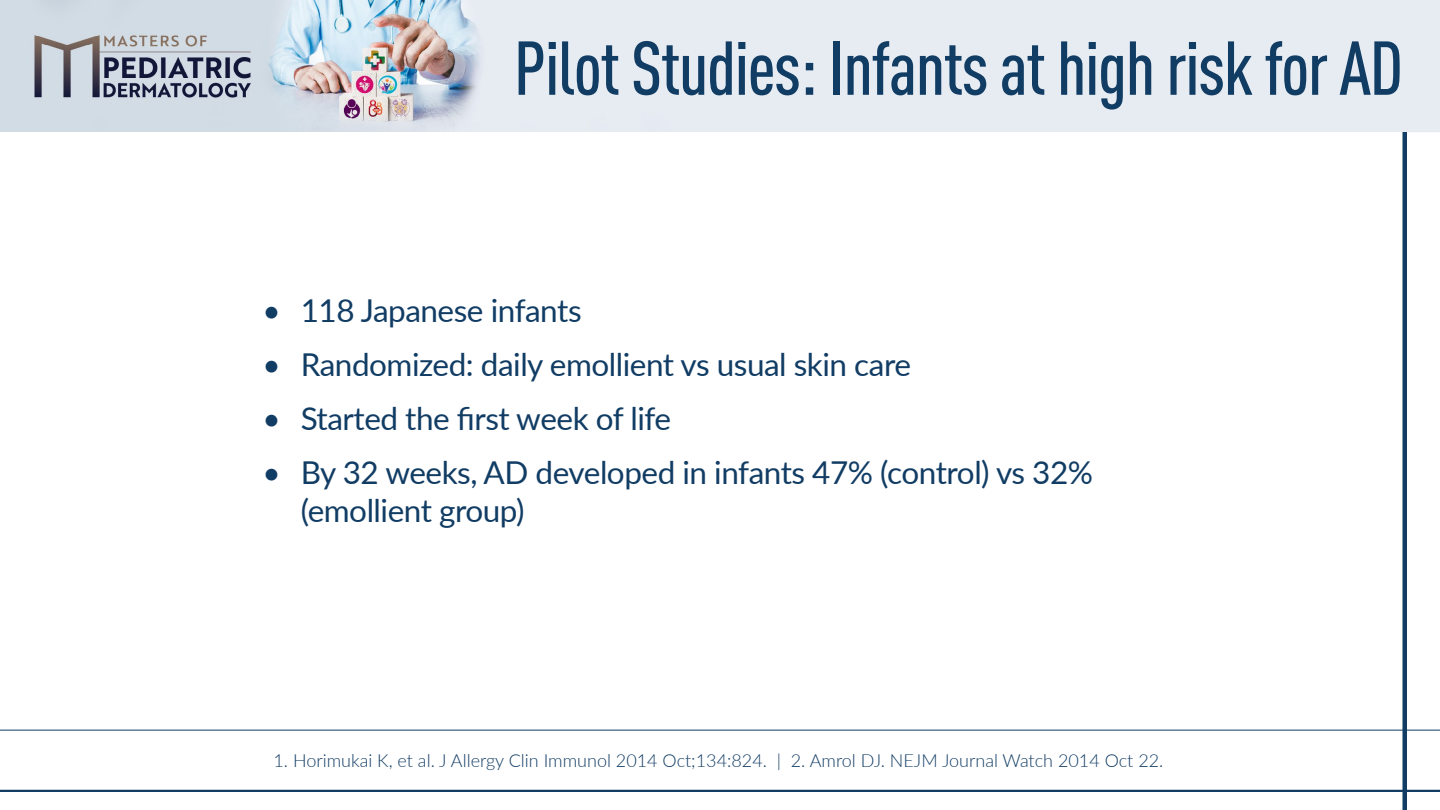
<style>
.page{position:relative;width:1440px;height:810px;background:#fff}
.page>*{position:absolute;margin:0;border:0;box-sizing:border-box;transform-origin:0 0}
.t1{font:500 condensed 75px "DIN Pro";letter-spacing:-.02em;color:#113c64}
.t2{font:31.5px/37.8px "Lato";letter-spacing:-.015em;color:#113c64}
.t3{font:300 18px "Lato";color:#113c64}
</style>
<div class="page">
<img style="left:0;top:0;width:1440px;height:790px">
<div style="left:0;top:132px;width:1402px;height:659px;background:#fff"></div>
<div style="left:1402px;top:132px;width:5px;height:678px;background:#113c64"></div>
<hr style="left:0;top:790px;width:1440px;height:2px;background:#113c64">
<hr style="left:0;top:730px;width:1440px;height:1px;background:#113c64">
<h1 class="t1" style="left:514px;top:13px;width:891px">Pilot Studies: Infants at high risk for AD</h1>
<p class="t2" style="left:262px;top:291px;width:321px">• 118 Japanese infants</p>
<p class="t2" style="left:262px;top:345px;width:650px">• Randomized: daily emollient vs usual skin care</p>
<p class="t2" style="left:262px;top:399px;width:410px">• Started the first week of life</p>
<p class="t2" style="left:301px;top:453px;width:794px;text-indent:-38px">• By 32 weeks, AD developed in infants 47% (control) vs 32% (emollient group)</p>
<p class="t3" style="left:274px;top:748px;width:891px">1. Horimukai K, et al. J Allergy Clin Immunol 2014 Oct;134:824. | 2. Amrol DJ. NEJM Journal Watch 2014 Oct 22.</p>
</div>
